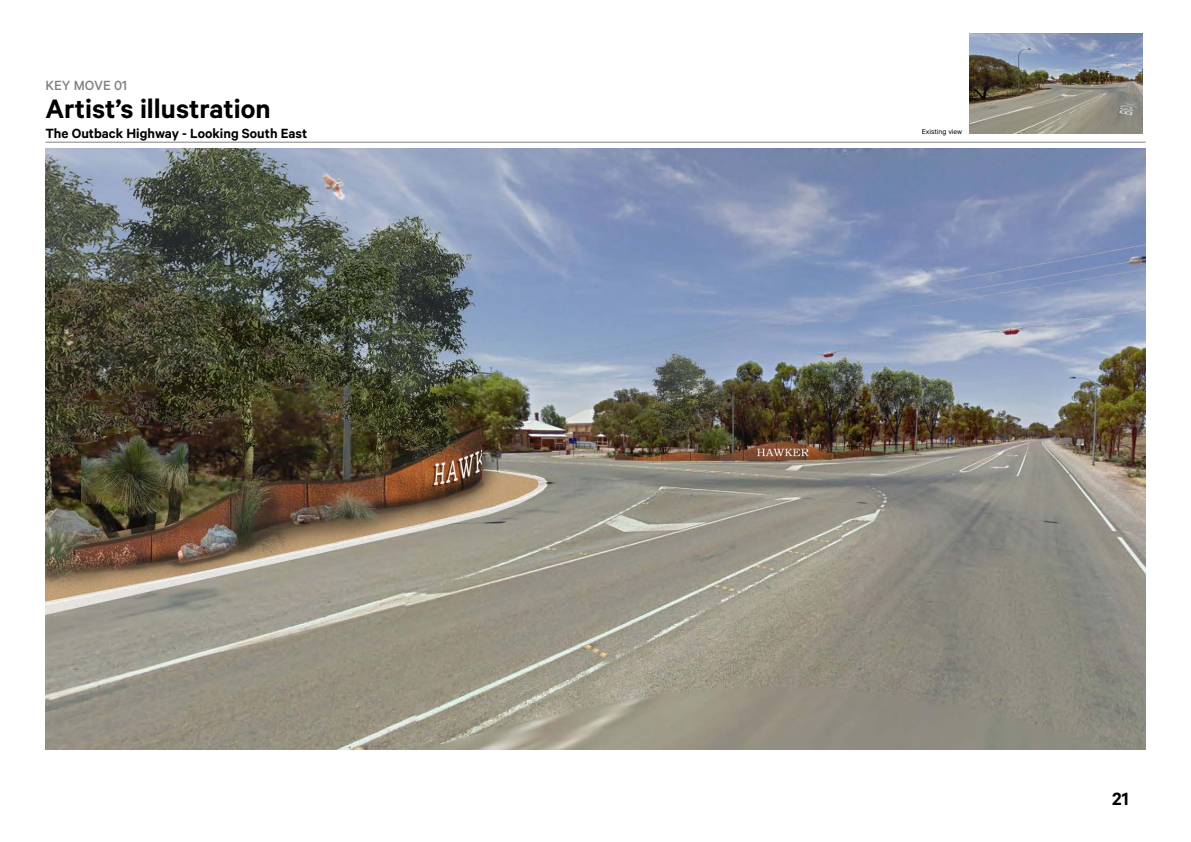
<style>
.page{position:relative;width:1191px;height:842px;background:#fff}
.page>*{position:absolute;margin:0;border:0;box-sizing:border-box;transform-origin:0 0}
.t1{font:600 30px "Calibre";color:#000}
.t2{font:600 20px "Calibre";color:#000}
.t3{font:600 15px "Calibre";color:#000}
.t4{font:500 15px "Calibre";color:#808285}
.t5{font:8px "Calibre";color:#000}
</style>
<div class="page">
<img style="left:45px;top:149px;width:1100px;height:601px">
<hr style="left:45px;top:142px;width:1100px;height:1px;background:#808285">
<img style="left:969px;top:33px;width:173px;height:101px">
<p class="t4" style="left:45px;top:77px;width:83px">KEY MOVE 01</p>
<h1 class="t1" style="left:45px;top:91px;width:227px">Artist’s illustration</h1>
<p class="t3" style="left:45px;top:125px;width:263px">The Outback Highway - Looking South East</p>
<p class="t5" style="left:921px;top:127px;width:42px">Existing view</p>
<h2 class="t2" style="left:1112px;top:787px;width:18px">21</h2>
</div>
